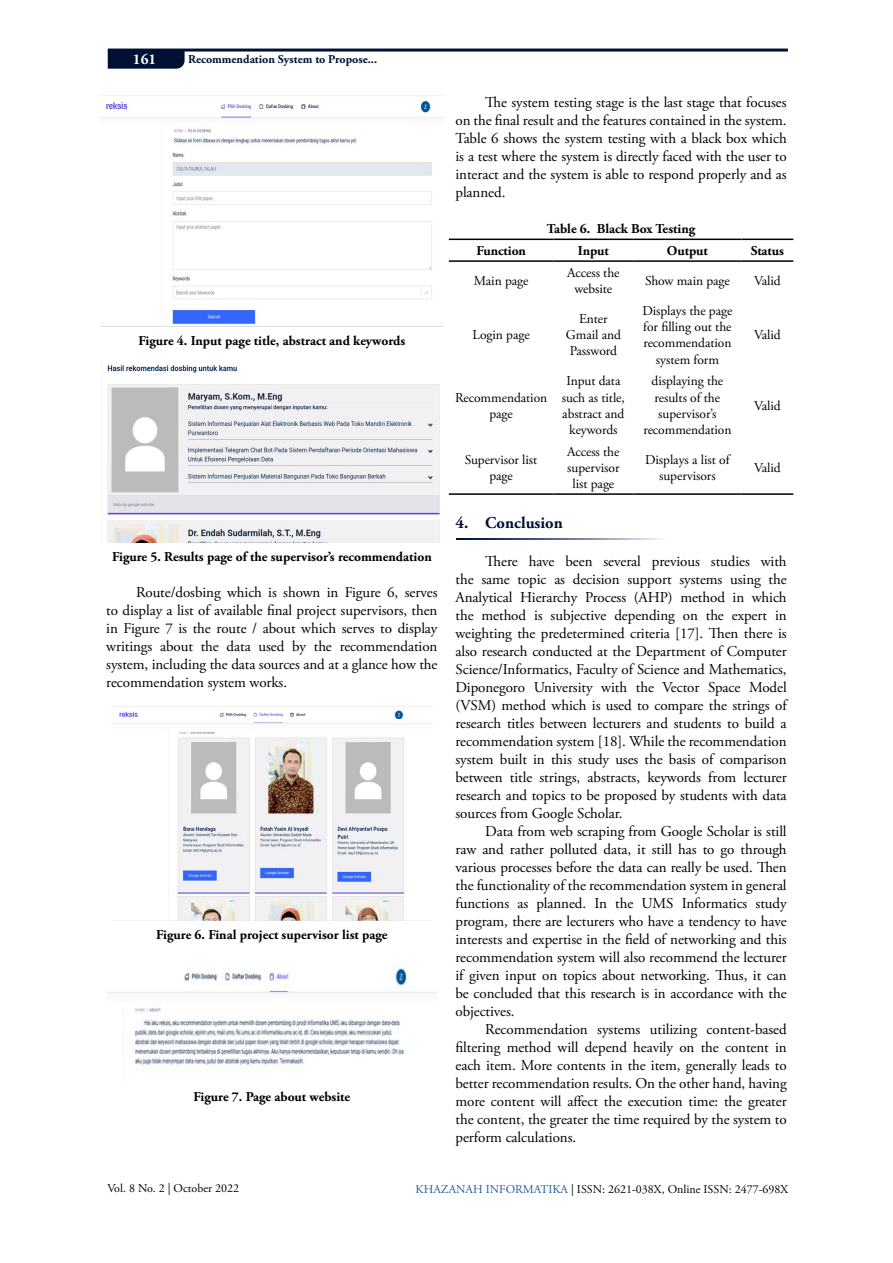
<style>
.page{position:relative;width:893px;height:1263px;background:#fff}
.page>*{position:absolute;margin:0;border:0;box-sizing:border-box;transform-origin:0 0}
.t1{font:700 16.5px "Adobe Garamond Pro";color:#001032}
.t2{font:15px/18px "Adobe Garamond Pro";letter-spacing:-.005em;color:#000;text-align:justify}
.t3{font:700 15px "Adobe Garamond Pro";color:#fff}
.t4{font:13.5px/16.2px "Adobe Garamond Pro";letter-spacing:-.005em;color:#000;text-align:center}
.t5{font:700 13.5px "Adobe Garamond Pro";color:#000}
.t6{font:12px "Adobe Garamond Pro";color:#000}
.t7{font:700 12px "Adobe Garamond Pro";color:#001032}
.s1{color:#275b9b}
</style>
<div class="page">
<hr style="left:108px;top:49px;width:680px;height:3px;background:#001032">
<svg style="left:108px;top:51px;width:77px;height:18px"></svg>
<img style="left:100px;top:101px;width:343px;height:226px">
<img style="left:107px;top:365px;width:333px;height:178px">
<img style="left:111px;top:706px;width:321px;height:215px">
<img style="left:107px;top:962px;width:330px;height:104px">
<hr style="left:449px;top:239px;width:104px;height:1px;background:#000">
<hr style="left:553px;top:239px;width:80px;height:1px;background:#000">
<hr style="left:633px;top:239px;width:109px;height:1px;background:#000">
<hr style="left:742px;top:239px;width:51px;height:1px;background:#000">
<hr style="left:449px;top:260px;width:104px;height:2px;background:#000">
<hr style="left:553px;top:260px;width:80px;height:2px;background:#000">
<hr style="left:633px;top:260px;width:109px;height:2px;background:#000">
<hr style="left:742px;top:260px;width:51px;height:2px;background:#000">
<hr style="left:449px;top:493px;width:104px;height:2px;background:#000">
<hr style="left:553px;top:493px;width:80px;height:2px;background:#000">
<hr style="left:633px;top:493px;width:109px;height:2px;background:#000">
<hr style="left:742px;top:493px;width:51px;height:2px;background:#000">
<img style="left:456px;top:539px;width:206px;height:1px">
<p class="t3" style="left:133px;top:51px;width:25px">161</p>
<p class="t7" style="left:188px;top:52px;width:190px">Recommendation System to Propose...</p>
<p class="t5" style="left:139px;top:333px;width:268px">Figure 4. Input page title, abstract and keywords</p>
<p class="t5" style="left:112px;top:549px;width:321px">Figure 5. Results page of the supervisor’s recommendation</p>
<p class="t2" style="left:106px;top:583px;width:333px;text-indent:30px">Route/dosbing which is shown in Figure 6, serves to display a list of available final project supervisors, then in Figure 7 is the route / about which serves to display writings about the data used by the recommendation system, including the data sources and at a glance how the recommendation system works.</p>
<p class="t5" style="left:156px;top:927px;width:233px">Figure 6. Final project supervisor list page</p>
<p class="t5" style="left:193px;top:1089px;width:158px">Figure 7. Page about website</p>
<p class="t2" style="left:455px;top:93px;width:333px;text-indent:30px">The system testing stage is the last stage that focuses on the final result and the features contained in the system.<br>Table 6 shows the system testing with a black box which is a test where the system is directly faced with the user to interact and the system is able to respond properly and as planned.</p>
<p class="t5" style="left:547px;top:220px;width:150px">Table 6. Black Box Testing</p>
<p class="t5" style="left:476px;top:243px;width:51px">Function</p>
<p class="t5" style="left:578px;top:243px;width:33px">Input</p>
<p class="t5" style="left:667px;top:243px;width:42px">Output</p>
<p class="t5" style="left:751px;top:243px;width:35px">Status</p>
<p class="t4" style="left:474px;top:273px;width:56px">Main page</p>
<p class="t4" style="left:567px;top:265px;width:54px">Access the website</p>
<p class="t4" style="left:645px;top:273px;width:86px">Show main page</p>
<p class="t4" style="left:754px;top:273px;width:28px">Valid</p>
<p class="t4" style="left:473px;top:327px;width:59px">Login page</p>
<p class="t4" style="left:566px;top:311px;width:57px">Enter<br>Gmail and<br>Password</p>
<p class="t4" style="left:642px;top:303px;width:91px">Displays the page for filling out the recommendation system form</p>
<p class="t4" style="left:754px;top:327px;width:28px">Valid</p>
<p class="t4" style="left:455px;top:390px;width:94px">Recommendation page</p>
<p class="t4" style="left:562px;top:373px;width:65px">Input data such as title, abstract and keywords</p>
<p class="t4" style="left:643px;top:373px;width:90px">displaying the results of the supervisor’s recommendation</p>
<p class="t4" style="left:754px;top:398px;width:28px">Valid</p>
<p class="t4" style="left:465px;top:452px;width:74px">Supervisor list page</p>
<p class="t4" style="left:567px;top:444px;width:54px">Access the supervisor list page</p>
<p class="t4" style="left:645px;top:452px;width:86px">Displays a list of supervisors</p>
<p class="t4" style="left:754px;top:460px;width:28px">Valid</p>
<p class="t1" style="left:455px;top:514px;width:109px">4. Conclusion</p>
<p class="t2" style="left:455px;top:553px;width:333px;text-indent:30px">There have been several previous studies with the same topic as decision support systems using the Analytical Hierarchy Process (AHP) method in which the method is subjective depending on the expert in weighting the predetermined criteria [17]. Then there is also research conducted at the Department of Computer Science/Informatics, Faculty of Science and Mathematics, Diponegoro University with the Vector Space Model (VSM) method which is used to compare the strings of research titles between lecturers and students to build a recommendation system [18]. While the recommendation system built in this study uses the basis of comparison between title strings, abstracts, keywords from lecturer research and topics to be proposed by students with data sources from Google Scholar.</p>
<p class="t2" style="left:455px;top:823px;width:333px;text-indent:30px">Data from web scraping from Google Scholar is still raw and rather polluted data, it still has to go through various processes before the data can really be used. Then the functionality of the recommendation system in general functions as planned. In the UMS Informatics study program, there are lecturers who have a tendency to have interests and expertise in the field of networking and this recommendation system will also recommend the lecturer if given input on topics about networking. Thus, it can be concluded that this research is in accordance with the objectives.</p>
<p class="t2" style="left:455px;top:1021px;width:333px;text-indent:30px">Recommendation systems utilizing content-based filtering method will depend heavily on the content in each item. More contents in the item, generally leads to better recommendation results. On the other hand, having more content will affect the execution time: the greater the content, the greater the time required by the system to perform calculations.</p>
<p class="t6" style="left:107px;top:1181px;width:133px">Vol. 8 No. 2 | October 2022</p>
<p class="t6" style="left:416px;top:1182px;width:374px"><span class="s1">KHAZANAH INFORMATIKA</span> | ISSN: 2621-038X, Online ISSN: 2477-698X</p>
</div>
